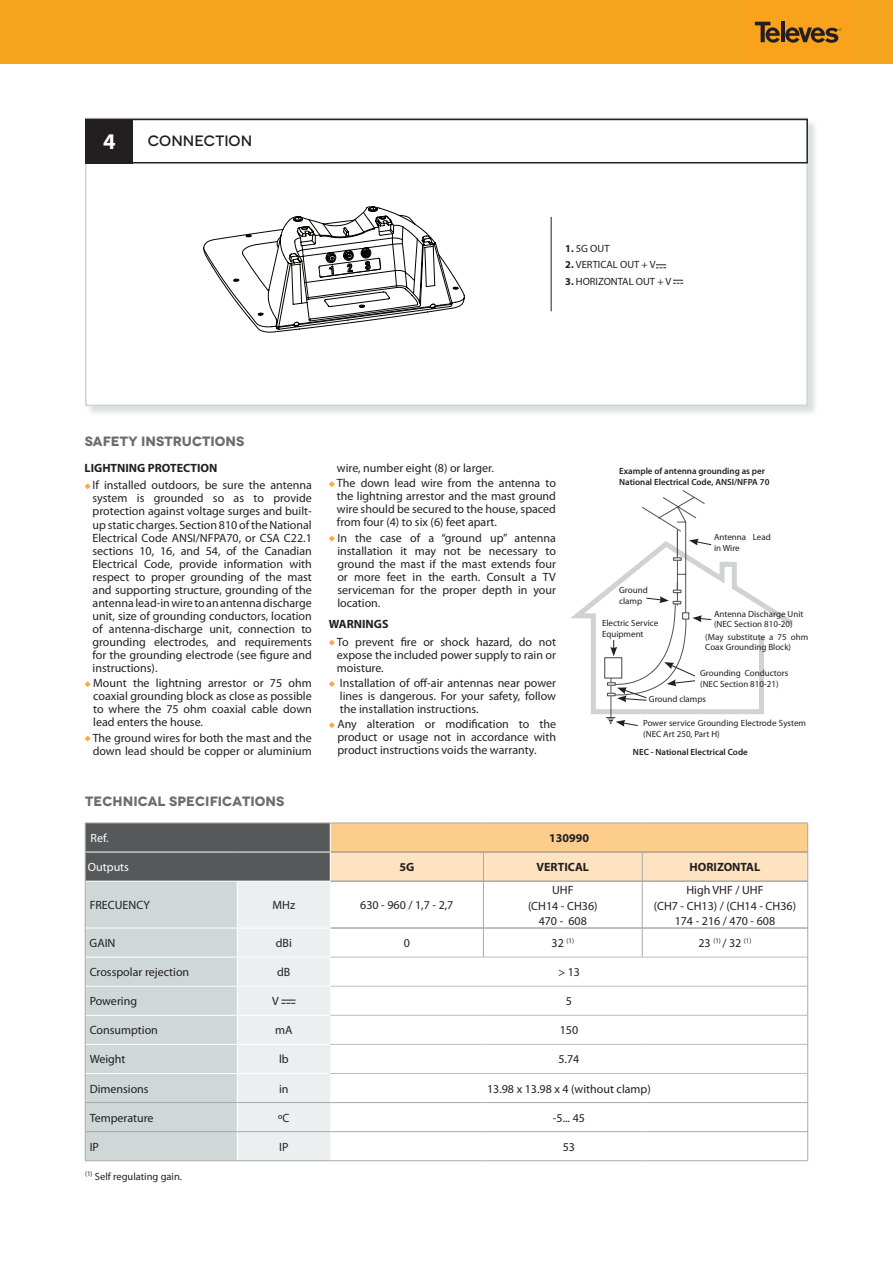
<style>
.page{position:relative;width:893px;height:1263px;background:#fff}
.page>*{position:absolute;margin:0;border:0;box-sizing:border-box;transform-origin:0 0}
.t1{font:700 22.5px "Myriad Pro";color:#fff}
.t2{font:500 expanded 15px "Novecento";color:#231f20}
.t3{font:700 expanded 13.5px "Novecento";color:#6c6d70}
.t4{font:12px/13px "Myriad Pro";color:#231f20;text-align:justify}
.t5{font:700 12px "Myriad Pro";color:#231f20}
.t6{font:12px "Myriad Pro";color:#fff}
.t7{font:10.5px "Myriad Pro";color:#231f20}
.t8{font:9px/10.8px "Myriad Pro";color:#231f20}
.t9{font:600 9px/10.8px "Myriad Pro";color:#231f20}
.t10{font:7.05px "Myriad Pro";color:#231f20}
.s1{font-weight:700}
.s2{font-size:12px}
</style>
<div class="page">
<div style="left:0;top:0;width:893px;height:64px;background:#f5a41d"></div>
<div style="left:743px;top:1px;width:113px;height:63px;background:#f9a21c"></div>
<svg style="left:755px;top:22px;width:87px;height:21px"></svg>
<svg style="left:85px;top:483px;width:6px;height:6px"></svg>
<svg style="left:85px;top:681px;width:6px;height:6px"></svg>
<svg style="left:85px;top:735px;width:6px;height:7px"></svg>
<svg style="left:329px;top:481px;width:6px;height:6px"></svg>
<svg style="left:329px;top:535px;width:6px;height:7px"></svg>
<svg style="left:329px;top:640px;width:6px;height:6px"></svg>
<svg style="left:329px;top:681px;width:6px;height:6px"></svg>
<svg style="left:329px;top:722px;width:6px;height:6px"></svg>
<svg style="left:85px;top:823px;width:723px;height:338px"></svg>
<div style="left:86px;top:119px;width:733px;height:297px;background:#d0d7d7;opacity:.75"></div>
<div style="left:86px;top:118px;width:721px;height:287px;background:#fff"></div>
<svg style="left:203px;top:206px;width:262px;height:127px"></svg>
<div style="left:85px;top:118px;width:723px;height:288px;border:2px solid #d1d2d4"></div>
<div style="left:85px;top:119px;width:723px;height:44px;border:2px solid #231f20"></div>
<div style="left:85px;top:119px;width:48px;height:44px;background:#231f20"></div>
<hr style="left:551px;top:217px;width:1px;height:94px;background:#231f20">
<svg style="left:656px;top:264px;width:10px;height:4px"></svg>
<svg style="left:673px;top:280px;width:10px;height:4px"></svg>
<svg style="left:570px;top:490px;width:223px;height:237px"></svg>
<h1 class="t1" style="left:103px;top:127px;width:14px">4</h1>
<p class="t2" style="left:148px;top:132px;width:106px">CONNECTION</p>
<p class="t7" style="left:565px;top:242px;width:46px"><span class="s1">1.</span> 5G OUT</p>
<p class="t7" style="left:565px;top:258px;width:92px"><span class="s1">2.</span> VERTICAL OUT + V</p>
<p class="t7" style="left:565px;top:275px;width:108px"><span class="s1">3.</span> HORIZONTAL OUT + V</p>
<p class="t3" style="left:85px;top:433px;width:161px">SAFETY INSTRUCTIONS</p>
<p class="t5" style="left:85px;top:460px;width:134px">LIGHTNING PROTECTION</p>
<p class="t4" style="left:93px;top:479px;width:221px">If installed outdoors, be sure the antenna system is grounded so as to provide protection against voltage surges and built&shy;up static charges. Section 810 of the National Electrical Code ANSI/NFPA70, or CSA C22.1 sections 10, 16, and 54, of the Canadian Electrical Code, provide information with respect to proper grounding of the mast and supporting structure, grounding of the antenna lead-in wire to an antenna discharge unit, size of grounding conductors, location of antenna-discharge unit, connection to grounding electrodes, and requirements for the grounding electrode (see figure and instructions).</p>
<p class="t4" style="left:93px;top:676px;width:220px">Mount the lightning arrestor or 75 ohm coaxial grounding block as close as possible to where the 75 ohm coaxial cable down lead enters the house.</p>
<p class="t4" style="left:93px;top:731px;width:221px">The ground wires for both the mast and the down lead should be copper or aluminium</p>
<p class="t4" style="left:337px;top:460px;width:221px;line-height:15.1px">wire, number eight (8) or larger.<br>The down lead wire from the antenna to</p>
<p class="t4" style="left:337px;top:489px;width:221px">the lightning arrestor and the mast ground wire should be secured to the house, spaced from four (4) to six (6) feet apart.</p>
<p class="t4" style="left:337px;top:531px;width:220px">In the case of a “ground up” antenna installation it may not be necessary to ground the mast if the mast extends four or more feet in the earth. Consult a TV serviceman for the proper depth in your location.</p>
<p class="t5" style="left:329px;top:616px;width:61px">WARNINGS</p>
<p class="t4" style="left:337px;top:635px;width:221px">To prevent fire or shock hazard, do not expose the included power supply to rain or moisture.</p>
<p class="t4" style="left:340px;top:676px;width:218px">Installation of off-air antennas near power lines is dangerous. For your safety, follow the installation instructions.</p>
<p class="t4" style="left:337px;top:717px;width:220px">Any alteration or modification to the product or usage not in accordance with product instructions voids the warranty.</p>
<p class="t9" style="left:619px;top:465px;width:152px">Example of antenna grounding as per<br>National Electrical Code, ANSI/NFPA 70</p>
<p class="t8" style="left:619px;top:585px;width:30px">Ground clamp</p>
<p class="t8" style="left:602px;top:618px;width:58px">Electric Service<br>Equipment</p>
<p class="t8" style="left:714px;top:531px;width:58px">Antenna Lead in Wire</p>
<p class="t8" style="left:714px;top:608px;width:91px">Antenna Discharge Unit (NEC Section 810-20)</p>
<p class="t8" style="left:705px;top:631px;width:105px">(May substitute a 75 ohm<br>Coax Grounding Block)</p>
<p class="t8" style="left:700px;top:668px;width:90px">Grounding Conductors (NEC Section 810-21)</p>
<p class="t8" style="left:649px;top:694px;width:59px">Ground clamps</p>
<p class="t8" style="left:643px;top:718px;width:164px">Power service Grounding Electrode System (NEC Art 250, Part H)</p>
<p class="t9" style="left:633px;top:747px;width:116px">NEC - National Electrical Code</p>
<p class="t3" style="left:85px;top:793px;width:201px">TECHNICAL SPECIFICATIONS</p>
<p class="t6" style="left:91px;top:830px;width:20px">Ref.</p>
<p class="t5" style="left:549px;top:830px;width:41px">130990</p>
<p class="t6" style="left:88px;top:860px;width:43px">Outputs</p>
<p class="t5" style="left:399px;top:859px;width:16px">5G</p>
<p class="t5" style="left:537px;top:859px;width:54px">VERTICAL</p>
<p class="t5" style="left:690px;top:859px;width:72px">HORIZONTAL</p>
<p class="t4" style="left:90px;top:898px;width:62px">FRECUENCY</p>
<p class="t4" style="left:272px;top:898px;width:24px">MHz</p>
<p class="t4" style="left:360px;top:898px;width:95px">630 - 960 / 1,7 - 2,7</p>
<p class="t4" style="left:528px;top:881px;width:71px;line-height:16.2px;text-align:center">UHF<br>(CH14 - CH36)</p>
<p class="t4" style="left:654px;top:881px;width:144px;line-height:16.2px;text-align:center">High VHF / UHF<br>(CH7 - CH13) / (CH14 - CH36)</p>
<p class="t4" style="left:539px;top:914px;width:50px">470 - 608</p>
<p class="t4" style="left:675px;top:914px;width:102px">174 - 216 / 470 - 608</p>
<p class="t4" style="left:90px;top:936px;width:27px">GAIN</p>
<p class="t4" style="left:276px;top:936px;width:18px">dBi</p>
<p class="t4" style="left:404px;top:936px;width:8px">0</p>
<p class="t10" style="left:552px;top:936px;width:24px"><span class="s2">32</span> (1)</p>
<p class="t10" style="left:698px;top:936px;width:54px"><span class="s2">23</span> (1) <span class="s2">/ 32</span> (1)</p>
<p class="t4" style="left:90px;top:965px;width:101px">Crosspolar rejection</p>
<p class="t4" style="left:277px;top:965px;width:15px">dB</p>
<p class="t4" style="left:558px;top:965px;width:24px">&gt; 13</p>
<p class="t4" style="left:90px;top:994px;width:49px">Powering</p>
<p class="t4" style="left:272px;top:994px;width:8px">V</p>
<p class="t4" style="left:566px;top:994px;width:8px">5</p>
<p class="t4" style="left:90px;top:1023px;width:70px">Consumption</p>
<p class="t4" style="left:275px;top:1023px;width:19px">mA</p>
<p class="t4" style="left:560px;top:1023px;width:20px">150</p>
<p class="t4" style="left:90px;top:1053px;width:37px">Weight</p>
<p class="t4" style="left:279px;top:1053px;width:11px">lb</p>
<p class="t4" style="left:558px;top:1053px;width:22px">5.74</p>
<p class="t4" style="left:90px;top:1082px;width:61px">Dimensions</p>
<p class="t4" style="left:279px;top:1082px;width:11px">in</p>
<p class="t4" style="left:487px;top:1082px;width:165px">13.98 x 13.98 x 4 (without clamp)</p>
<p class="t4" style="left:90px;top:1111px;width:65px">Temperature</p>
<p class="t4" style="left:278px;top:1111px;width:13px">ºC</p>
<p class="t4" style="left:553px;top:1111px;width:34px">-5... 45</p>
<p class="t4" style="left:90px;top:1140px;width:11px">IP</p>
<p class="t4" style="left:279px;top:1140px;width:11px">IP</p>
<p class="t4" style="left:563px;top:1140px;width:14px">53</p>
<p class="t7" style="left:85px;top:1170px;width:99px"><sup>(1)</sup> Self regulating gain.</p>
</div>
